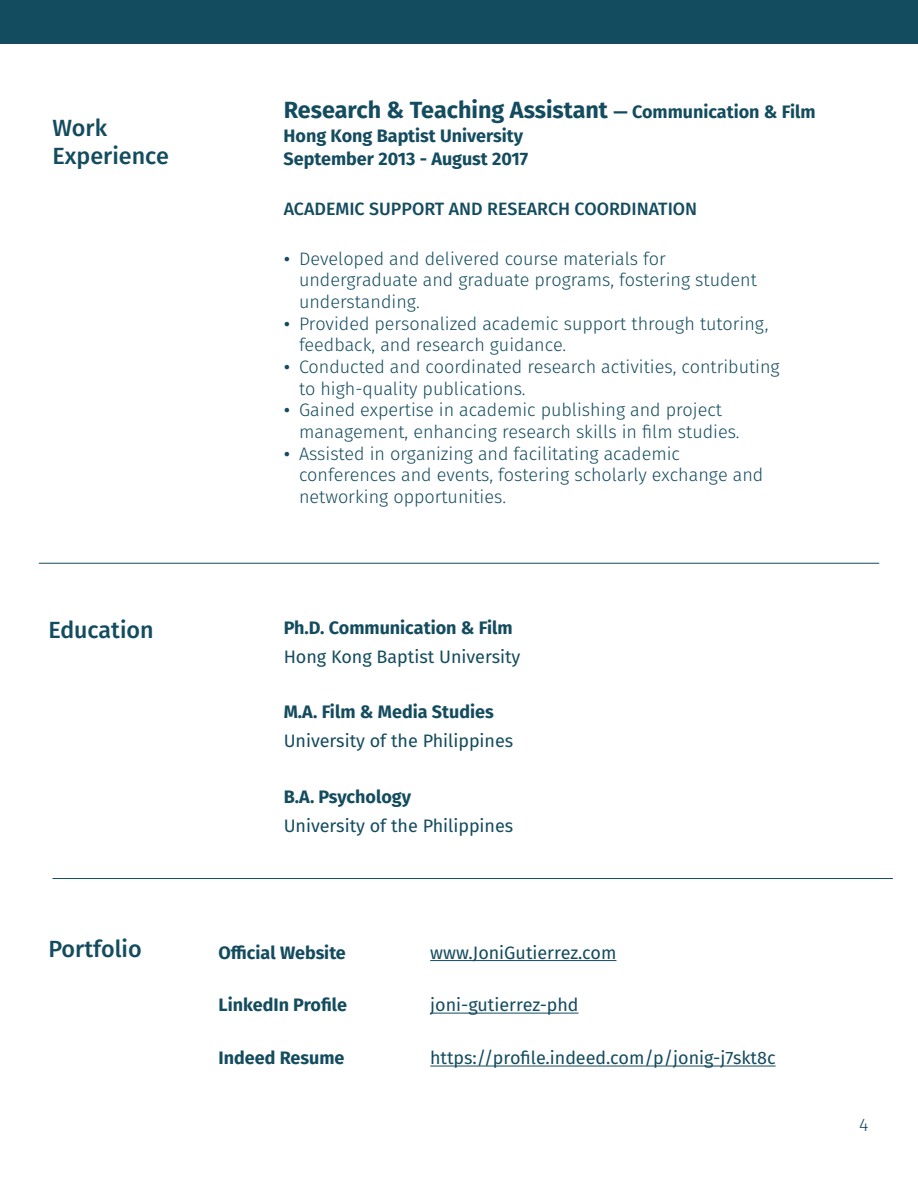
<style>
.page{position:relative;width:918px;height:1188px;background:#fff}
.page>*{position:absolute;margin:0;border:0;box-sizing:border-box;transform-origin:0 0}
.t1{font:700 23.4px "Fira Sans";color:#144c5f}
.t2{font:500 23.4px/28px "Fira Sans";color:#144c5f}
.t3{font:300 18px/21.8px "Fira Sans";color:#144c5f}
.t4{font:18px "Fira Sans";color:#144c5f}
.t5{font:700 18px/23.4px "Fira Sans";color:#144c5f}
.t6{font:500 17.85px "Fira Sans";color:#144c5f}
.s1{font-size:18px}
.s2{font-family:"Times New Roman";font-weight:400}
</style>
<div class="page">
<div style="left:0;top:0;width:918px;height:44px;background:#144c5f"></div>
<hr style="left:39px;top:563px;width:840px;height:1px;background:#144c5f">
<hr style="left:52px;top:878px;width:841px;height:1px;background:#144c5f">
<hr style="left:430px;top:960px;width:186px;height:1px;background:#144c5f">
<hr style="left:430px;top:1066px;width:346px;height:1px;background:#144c5f">
<hr style="left:430px;top:1013px;width:149px;height:1px;background:#144c5f">
<p class="t2" style="left:52px;top:113px;width:118px">Work<br>Experience</p>
<p class="t1" style="left:284px;top:91px;width:533px">Research &amp; Teaching Assistant <span class="s1">— Communication &amp; Film</span></p>
<p class="t5" style="left:284px;top:123px;width:246px">Hong Kong Baptist University<br>September 2013 - August 2017</p>
<p class="t6" style="left:284px;top:194px;width:415px">ACADEMIC SUPPORT AND RESEARCH COORDINATION</p>
<p class="t3" style="left:299px;top:247px;width:459px;text-indent:-15px"><span class="s2">•</span> Developed and delivered course materials for undergraduate and graduate programs, fostering student understanding.</p>
<p class="t3" style="left:299px;top:312px;width:471px;text-indent:-15px"><span class="s2">•</span> Provided personalized academic support through tutoring, feedback, and research guidance.</p>
<p class="t3" style="left:299px;top:356px;width:482px;text-indent:-15px"><span class="s2">•</span> Conducted and coordinated research activities, contributing to high-quality publications.</p>
<p class="t3" style="left:299px;top:399px;width:442px;text-indent:-15px"><span class="s2">•</span> Gained expertise in academic publishing and project management, enhancing research skills in film studies.</p>
<p class="t3" style="left:299px;top:443px;width:466px;text-indent:-15px"><span class="s2">•</span> Assisted in organizing and facilitating academic conferences and events, fostering scholarly exchange and networking opportunities.</p>
<p class="t2" style="left:48px;top:615px;width:107px">Education</p>
<p class="t5" style="left:284px;top:615px;width:231px">Ph.D. Communication &amp; Film</p>
<p class="t4" style="left:284px;top:643px;width:238px">Hong Kong Baptist University</p>
<p class="t5" style="left:284px;top:699px;width:212px">M.A. Film &amp; Media Studies</p>
<p class="t4" style="left:284px;top:727px;width:231px">University of the Philippines</p>
<p class="t5" style="left:284px;top:784px;width:129px">B.A. Psychology</p>
<p class="t4" style="left:284px;top:812px;width:231px">University of the Philippines</p>
<p class="t2" style="left:48px;top:934px;width:95px">Portfolio</p>
<p class="t5" style="left:219px;top:940px;width:129px">Official Website</p>
<p class="t4" style="left:430px;top:939px;width:188px">www.JoniGutierrez.com</p>
<p class="t5" style="left:219px;top:992px;width:130px">LinkedIn Profile</p>
<p class="t4" style="left:430px;top:991px;width:150px">joni-gutierrez-phd</p>
<p class="t5" style="left:219px;top:1045px;width:128px">Indeed Resume</p>
<p class="t4" style="left:430px;top:1044px;width:347px">https://profile.indeed.com/p/jonig-j7skt8c</p>
<p class="t3" style="left:859px;top:1113px;width:11px">4</p>
</div>
